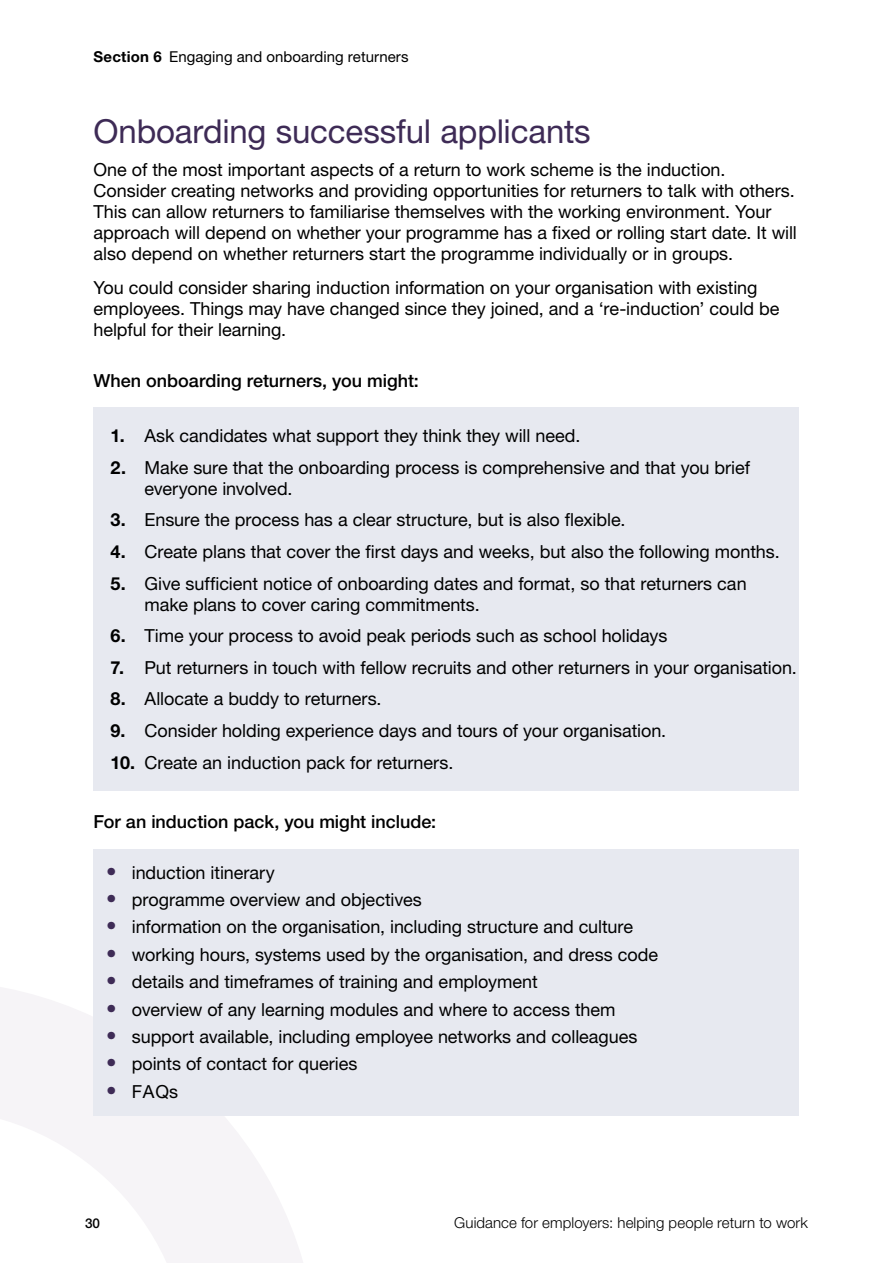
<style>
.page{position:relative;width:893px;height:1263px;background:#fff}
.page>*{position:absolute;margin:0;border:0;box-sizing:border-box;transform-origin:0 0}
.Heading_3{font:33px "Helvetica Neue LT Pro";letter-spacing:-.005em;color:#3e2b56}
.Body_Copy{font:18px/21px "Helvetica Neue LT Pro";letter-spacing:-.005em;color:#000}
.Body_Copy_Bold{font:500 18px "Helvetica Neue LT Pro";color:#000}
.t1{font:300 15px "Helvetica Neue LT Pro";letter-spacing:.005em;color:#000}
.t2{font:15px "Helvetica Neue LT Pro";letter-spacing:.005em;color:#000}
.t3{font:500 13.5px "Helvetica Neue LT Pro";color:#000}
.s1{font-weight:700}
.s2{font-size:21px;color:#3e2b56}
</style>
<div class="page">
<svg style="left:0;top:938px;width:303px;height:325px;fill:#f6f4f7"></svg>
<div style="left:94px;top:408px;width:705px;height:56px;background:#e7e9f0"></div>
<div style="left:94px;top:439px;width:705px;height:78px;background:#e7e9f0"></div>
<div style="left:94px;top:492px;width:705px;height:56px;background:#e7e9f0"></div>
<div style="left:94px;top:524px;width:705px;height:56px;background:#e7e9f0"></div>
<div style="left:94px;top:555px;width:705px;height:78px;background:#e7e9f0"></div>
<div style="left:94px;top:608px;width:705px;height:56px;background:#e7e9f0"></div>
<div style="left:94px;top:640px;width:705px;height:56px;background:#e7e9f0"></div>
<div style="left:94px;top:671px;width:705px;height:56px;background:#e7e9f0"></div>
<div style="left:94px;top:703px;width:705px;height:56px;background:#e7e9f0"></div>
<div style="left:94px;top:734px;width:705px;height:57px;background:#e7e9f0"></div>
<div style="left:94px;top:849px;width:705px;height:48px;background:#e7e9f0"></div>
<div style="left:94px;top:876px;width:705px;height:48px;background:#e7e9f0"></div>
<div style="left:94px;top:904px;width:705px;height:47px;background:#e7e9f0"></div>
<div style="left:94px;top:931px;width:705px;height:48px;background:#e7e9f0"></div>
<div style="left:94px;top:958px;width:705px;height:48px;background:#e7e9f0"></div>
<div style="left:94px;top:986px;width:705px;height:47px;background:#e7e9f0"></div>
<div style="left:94px;top:1013px;width:705px;height:48px;background:#e7e9f0"></div>
<div style="left:94px;top:1040px;width:705px;height:48px;background:#e7e9f0"></div>
<div style="left:94px;top:1068px;width:705px;height:48px;background:#e7e9f0"></div>
<p class="t2" style="left:94px;top:47px;width:317px"><span class="s1">Section 6</span> Engaging and onboarding returners</p>
<h3 class="Heading_3" style="left:94px;top:111px;width:499px">Onboarding successful applicants</h3>
<p class="Body_Copy" style="left:94px;top:159px;width:705px">One of the most important aspects of a return to work scheme is the induction.<br>Consider creating networks and providing opportunities for returners to talk with others.<br>This can allow returners to familiarise themselves with the working environment. Your approach will depend on whether your programme has a fixed or rolling start date. It will also depend on whether returners start the programme individually or in groups.</p>
<p class="Body_Copy" style="left:94px;top:277px;width:687px">You could consider sharing induction information on your organisation with existing employees. Things may have changed since they joined, and a ‘re-induction’ could be helpful for their learning.</p>
<p class="Body_Copy_Bold" style="left:94px;top:370px;width:327px">When onboarding returners, you might:</p>
<p class="Body_Copy" style="left:111px;top:425px;width:471px"><span class="s1">1.</span> Ask candidates what support they think they will need.</p>
<p class="Body_Copy" style="left:145px;top:456px;width:607px;text-indent:-34px"><span class="s1">2.</span> Make sure that the onboarding process is comprehensive and that you brief everyone involved.</p>
<p class="Body_Copy" style="left:111px;top:509px;width:516px"><span class="s1">3.</span> Ensure the process has a clear structure, but is also flexible.</p>
<p class="Body_Copy" style="left:111px;top:541px;width:671px"><span class="s1">4.</span> Create plans that cover the first days and weeks, but also the following months.</p>
<p class="Body_Copy" style="left:145px;top:572px;width:604px;text-indent:-34px"><span class="s1">5.</span> Give sufficient notice of onboarding dates and format, so that returners can make plans to cover caring commitments.</p>
<p class="Body_Copy" style="left:111px;top:625px;width:558px"><span class="s1">6.</span> Time your process to avoid peak periods such as school holidays</p>
<p class="Body_Copy" style="left:111px;top:657px;width:688px"><span class="s1">7.</span> Put returners in touch with fellow recruits and other returners in your organisation.</p>
<p class="Body_Copy" style="left:111px;top:688px;width:273px"><span class="s1">8.</span> Allocate a buddy to returners.</p>
<p class="Body_Copy" style="left:111px;top:720px;width:557px"><span class="s1">9.</span> Consider holding experience days and tours of your organisation.</p>
<p class="Body_Copy" style="left:111px;top:751px;width:344px"><span class="s1">10.</span> Create an induction pack for returners.</p>
<p class="Body_Copy_Bold" style="left:94px;top:811px;width:344px">For an induction pack, you might include:</p>
<p class="Body_Copy" style="left:106px;top:861px;width:170px"><span class="s2">•</span> induction itinerary</p>
<p class="Body_Copy" style="left:106px;top:889px;width:317px"><span class="s2">•</span> programme overview and objectives</p>
<p class="Body_Copy" style="left:106px;top:916px;width:528px"><span class="s2">•</span> information on the organisation, including structure and culture</p>
<p class="Body_Copy" style="left:106px;top:944px;width:553px"><span class="s2">•</span> working hours, systems used by the organisation, and dress code</p>
<p class="Body_Copy" style="left:106px;top:971px;width:433px"><span class="s2">•</span> details and timeframes of training and employment</p>
<p class="Body_Copy" style="left:106px;top:998px;width:511px"><span class="s2">•</span> overview of any learning modules and where to access them</p>
<p class="Body_Copy" style="left:106px;top:1026px;width:533px"><span class="s2">•</span> support available, including employee networks and colleagues</p>
<p class="Body_Copy" style="left:106px;top:1053px;width:253px"><span class="s2">•</span> points of contact for queries</p>
<p class="Body_Copy" style="left:106px;top:1080px;width:73px"><span class="s2">•</span> FAQs</p>
<p class="t3" style="left:85px;top:1215px;width:17px">30</p>
<p class="t1" style="left:454px;top:1213px;width:355px">Guidance for employers: helping people return to work</p>
</div>
